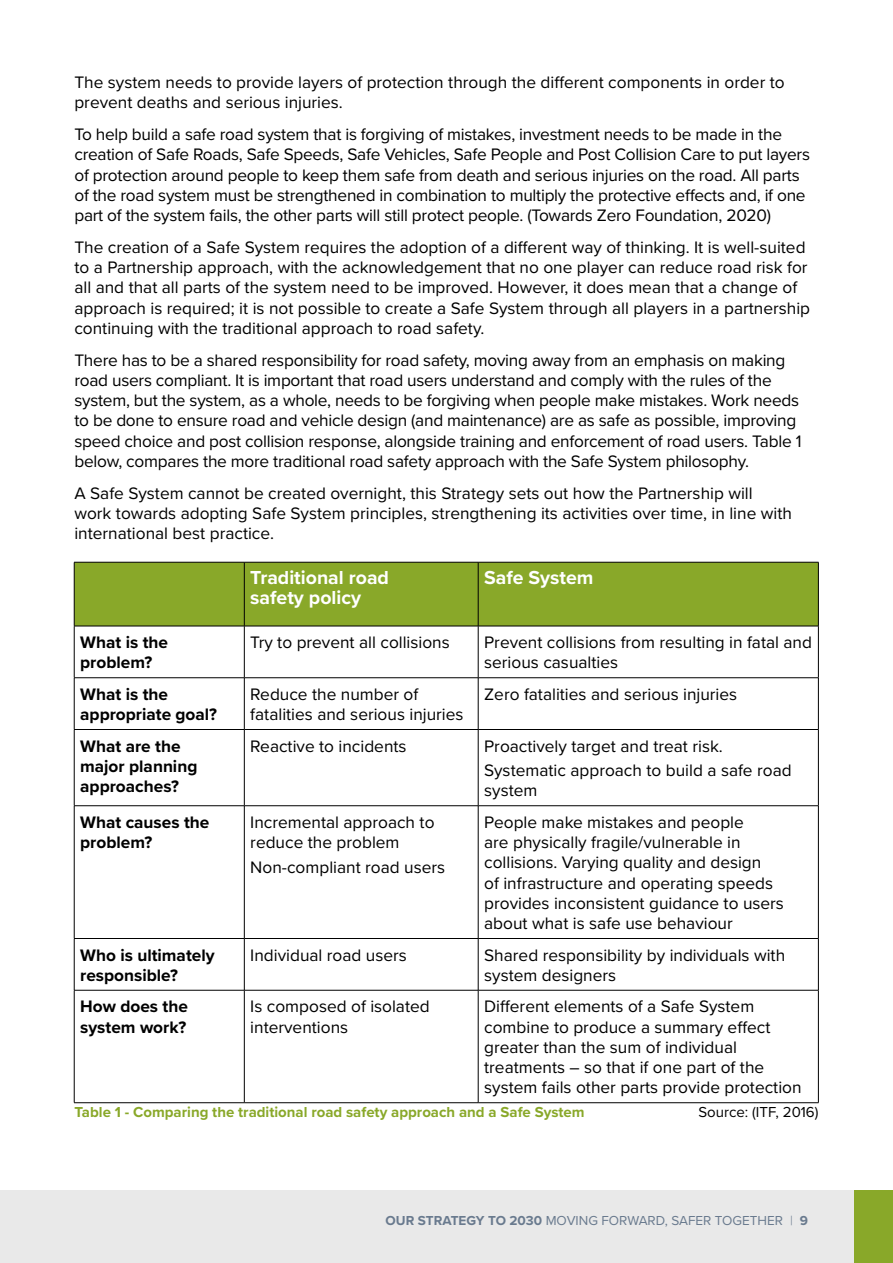
<style>
.page{position:relative;width:893px;height:1263px;background:#fff}
.page>*{position:absolute;margin:0;border:0;box-sizing:border-box;transform-origin:0 0}
.t1{font:700 19.5px/20.2px "Proxima Nova";color:#fff}
.t2{font:17.25px/20.2px "Proxima Nova";color:#000}
.t3{font:700 17.25px/20.2px "Proxima Nova";color:#000}
.t4{font:700 15px "Proxima Nova";color:#89a829}
.t5{font:15px "Proxima Nova";color:#000}
.t6{font:13.5px "Proxima Nova";color:#697a8e}
.s1{font-weight:700}
.s2{font-weight:300}
</style>
<div class="page">
<div style="left:0;top:1191px;width:893px;height:72px;background:#e9e9e9"></div>
<div style="left:855px;top:1191px;width:38px;height:72px;background:#89a829"></div>
<div style="left:75px;top:563px;width:743px;height:63px;background:#89a829"></div>
<hr style="left:74px;top:562px;width:170px;height:1px;background:#000">
<hr style="left:74px;top:562px;width:1px;height:64px;background:#000">
<hr style="left:244px;top:562px;width:234px;height:1px;background:#000">
<hr style="left:244px;top:562px;width:1px;height:64px;background:#000">
<hr style="left:478px;top:562px;width:341px;height:1px;background:#000">
<hr style="left:478px;top:562px;width:1px;height:64px;background:#000">
<hr style="left:818px;top:562px;width:1px;height:64px;background:#000">
<hr style="left:74px;top:626px;width:170px;height:1px;background:#000">
<hr style="left:74px;top:626px;width:1px;height:51px;background:#000">
<hr style="left:244px;top:626px;width:234px;height:1px;background:#000">
<hr style="left:244px;top:626px;width:1px;height:51px;background:#000">
<hr style="left:478px;top:626px;width:341px;height:1px;background:#000">
<hr style="left:478px;top:626px;width:1px;height:51px;background:#000">
<hr style="left:818px;top:626px;width:1px;height:51px;background:#000">
<hr style="left:74px;top:677px;width:170px;height:1px;background:#000">
<hr style="left:74px;top:678px;width:1px;height:51px;background:#000">
<hr style="left:244px;top:677px;width:234px;height:1px;background:#000">
<hr style="left:244px;top:678px;width:1px;height:51px;background:#000">
<hr style="left:478px;top:677px;width:341px;height:1px;background:#000">
<hr style="left:478px;top:678px;width:1px;height:51px;background:#000">
<hr style="left:818px;top:678px;width:1px;height:51px;background:#000">
<hr style="left:74px;top:729px;width:170px;height:1px;background:#000">
<hr style="left:74px;top:730px;width:1px;height:75px;background:#000">
<hr style="left:244px;top:729px;width:234px;height:1px;background:#000">
<hr style="left:244px;top:730px;width:1px;height:75px;background:#000">
<hr style="left:478px;top:729px;width:341px;height:1px;background:#000">
<hr style="left:478px;top:730px;width:1px;height:75px;background:#000">
<hr style="left:818px;top:730px;width:1px;height:75px;background:#000">
<hr style="left:74px;top:805px;width:170px;height:1px;background:#000">
<hr style="left:74px;top:806px;width:1px;height:132px;background:#000">
<hr style="left:244px;top:805px;width:234px;height:1px;background:#000">
<hr style="left:244px;top:806px;width:1px;height:132px;background:#000">
<hr style="left:478px;top:805px;width:341px;height:1px;background:#000">
<hr style="left:478px;top:806px;width:1px;height:132px;background:#000">
<hr style="left:818px;top:806px;width:1px;height:132px;background:#000">
<hr style="left:74px;top:938px;width:170px;height:1px;background:#000">
<hr style="left:74px;top:939px;width:1px;height:51px;background:#000">
<hr style="left:244px;top:938px;width:234px;height:1px;background:#000">
<hr style="left:244px;top:939px;width:1px;height:51px;background:#000">
<hr style="left:478px;top:938px;width:341px;height:1px;background:#000">
<hr style="left:478px;top:939px;width:1px;height:51px;background:#000">
<hr style="left:818px;top:939px;width:1px;height:51px;background:#000">
<hr style="left:74px;top:990px;width:170px;height:1px;background:#000">
<hr style="left:74px;top:990px;width:1px;height:112px;background:#000">
<hr style="left:244px;top:990px;width:234px;height:1px;background:#000">
<hr style="left:244px;top:990px;width:1px;height:112px;background:#000">
<hr style="left:478px;top:990px;width:341px;height:1px;background:#000">
<hr style="left:478px;top:990px;width:1px;height:112px;background:#000">
<hr style="left:818px;top:990px;width:1px;height:112px;background:#000">
<hr style="left:74px;top:1102px;width:170px;height:1px;background:#000">
<hr style="left:244px;top:1102px;width:234px;height:1px;background:#000">
<hr style="left:478px;top:1102px;width:341px;height:1px;background:#000">
<p class="t2" style="left:74px;top:71px;width:712px">The system needs to provide layers of protection through the different components in order to prevent deaths and serious injuries.</p>
<p class="t2" style="left:74px;top:123px;width:737px">To help build a safe road system that is forgiving of mistakes, investment needs to be made in the creation of Safe Roads, Safe Speeds, Safe Vehicles, Safe People and Post Collision Care to put layers of protection around people to keep them safe from death and serious injuries on the road. All parts of the road system must be strengthened in combination to multiply the protective effects and, if one part of the system fails, the other parts will still protect people. (Towards Zero Foundation, 2020)</p>
<p class="t2" style="left:74px;top:236px;width:737px">The creation of a Safe System requires the adoption of a different way of thinking. It is well-suited to a Partnership approach, with the acknowledgement that no one player can reduce road risk for all and that all parts of the system need to be improved. However, it does mean that a change of approach is required; it is not possible to create a Safe System through all players in a partnership continuing with the traditional approach to road safety.</p>
<p class="t2" style="left:74px;top:349px;width:729px">There has to be a shared responsibility for road safety, moving away from an emphasis on making road users compliant. It is important that road users understand and comply with the rules of the system, but the system, as a whole, needs to be forgiving when people make mistakes. Work needs to be done to ensure road and vehicle design (and maintenance) are as safe as possible, improving speed choice and post collision response, alongside training and enforcement of road users. Table 1 below, compares the more traditional road safety approach with the Safe System philosophy.</p>
<p class="t2" style="left:74px;top:482px;width:719px">A Safe System cannot be created overnight, this Strategy sets out how the Partnership will work towards adopting Safe System principles, strengthening its activities over time, in line with international best practice.</p>
<p class="t1" style="left:250px;top:567px;width:140px">Traditional road safety policy</p>
<p class="t1" style="left:484px;top:567px;width:111px">Safe System</p>
<p class="t3" style="left:80px;top:632px;width:89px">What is the problem?</p>
<p class="t2" style="left:250px;top:631px;width:201px">Try to prevent all collisions</p>
<p class="t2" style="left:484px;top:631px;width:329px">Prevent collisions from resulting in fatal and serious casualties</p>
<p class="t3" style="left:80px;top:684px;width:138px">What is the appropriate goal?</p>
<p class="t2" style="left:250px;top:683px;width:215px">Reduce the number of fatalities and serious injuries</p>
<p class="t2" style="left:484px;top:683px;width:255px">Zero fatalities and serious injuries</p>
<p class="t3" style="left:80px;top:735px;width:119px">What are the major planning approaches?</p>
<p class="t2" style="left:250px;top:735px;width:158px">Reactive to incidents</p>
<p class="t2" style="left:484px;top:733px;width:309px;line-height:24.5px">Proactively target and treat risk.<br>Systematic approach to build a safe road</p>
<p class="t2" style="left:484px;top:780px;width:55px">system</p>
<p class="t3" style="left:80px;top:812px;width:131px">What causes the problem?</p>
<p class="t2" style="left:250px;top:811px;width:186px">Incremental approach to reduce the problem</p>
<p class="t2" style="left:250px;top:856px;width:196px">Non-compliant road users</p>
<p class="t2" style="left:484px;top:811px;width:301px">People make mistakes and people<br>are physically fragile/vulnerable in collisions. Varying quality and design<br>of infrastructure and operating speeds provides inconsistent guidance to users about what is safe use behaviour</p>
<p class="t3" style="left:80px;top:944px;width:136px">Who is ultimately responsible?</p>
<p class="t2" style="left:250px;top:944px;width:158px">Individual road users</p>
<p class="t2" style="left:484px;top:944px;width:302px">Shared responsibility by individuals with system designers</p>
<p class="t3" style="left:80px;top:996px;width:109px">How does the system work?</p>
<p class="t2" style="left:250px;top:996px;width:181px">Is composed of isolated interventions</p>
<p class="t2" style="left:484px;top:996px;width:319px">Different elements of a Safe System combine to produce a summary effect greater than the sum of individual treatments – so that if one part of the system fails other parts provide protection</p>
<p class="t4" style="left:74px;top:1101px;width:512px">Table 1 - Comparing the traditional road safety approach and a Safe System</p>
<p class="t5" style="left:698px;top:1101px;width:122px">Source: (ITF, 2016)</p>
<p class="t6" style="left:386px;top:1210px;width:424px"><span class="s1">OUR STRATEGY TO 2030</span> MOVING FORWARD, SAFER TOGETHER <span class="s2">|</span> <span class="s1">9</span></p>
</div>
